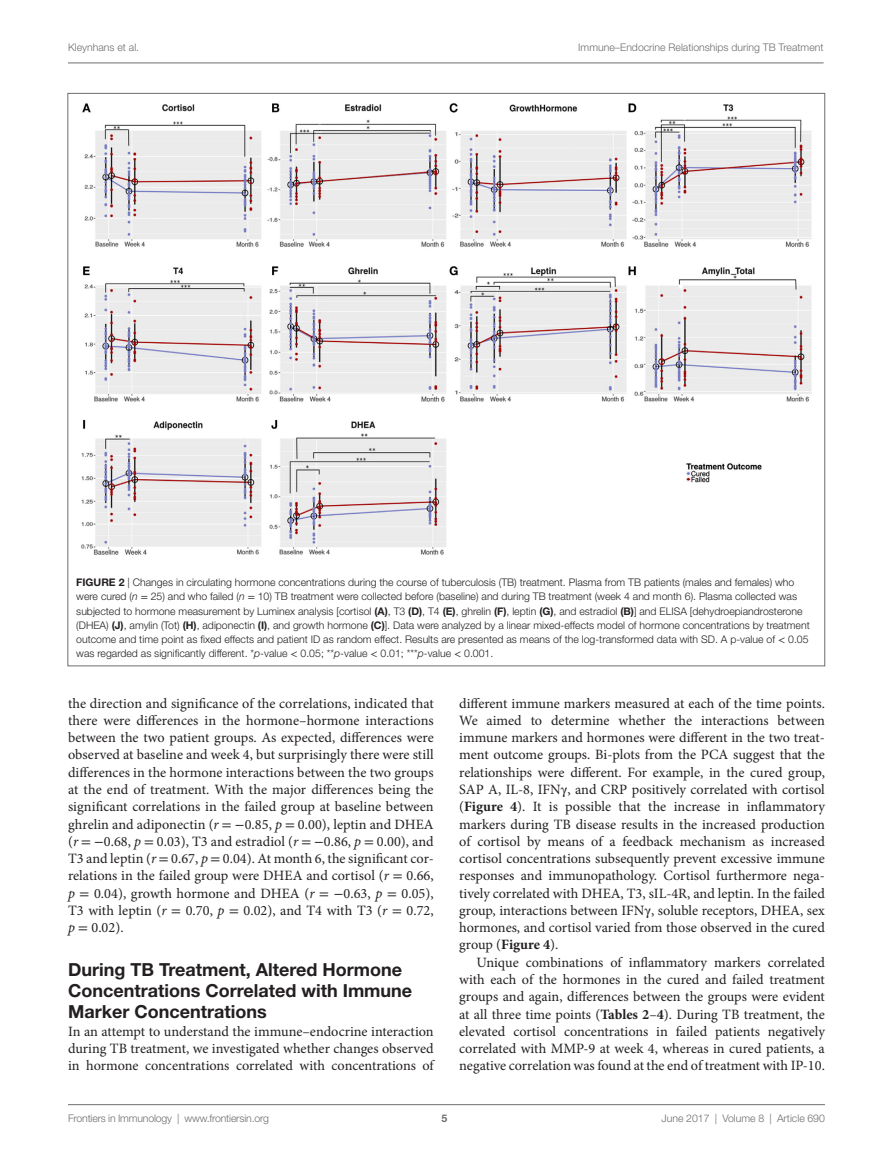
<style>
.page{position:relative;width:893px;height:1170px;background:#fff}
.page>*{position:absolute;margin:0;border:0;box-sizing:border-box;transform-origin:0 0}
.t1{font:700 18px/21px "Helvetica Neue LT Std";color:#231f20}
.t2{font:14.25px/17.2px "Minion Pro";color:#231f20;text-align:justify}
.t3{font:300 10.5px/14.2px "Helvetica Neue LT Std";color:#231f20}
.t4{font:300 10.5px "Helvetica Neue LT Std";color:#6c6d70}
.t5{font:700 10.5px "Helvetica Neue LT Std";color:#6c6d70}
.s1{font-weight:700}
.s2{font-style:italic}
.s3{font-family:"STIX General";font-weight:400}
.s4{font-family:"STIX General"}
</style>
<div class="page">
<img style="left:81px;top:103px;width:731px;height:452px">
<hr style="left:68px;top:1104px;width:757px;height:1px;background:#6c6d70">
<hr style="left:68px;top:63px;width:755px;height:1px;background:#6c6d70">
<p class="t4" style="left:68px;top:41px;width:73px">Kleynhans et al.</p>
<p class="t4" style="left:578px;top:41px;width:247px">Immune–Endocrine Relationships during TB Treatment</p>
<p class="t3" style="left:76px;top:575px;width:735px"><span class="s1">Figure 2</span> | Changes in circulating hormone concentrations during the course of tuberculosis (TB) treatment. Plasma from TB patients (males and females) who were cured (<span class="s2">n</span> <span class="s3">=</span> 25) and who failed (<span class="s2">n</span> <span class="s3">=</span> 10) TB treatment were collected before (baseline) and during TB treatment (week 4 and month 6). Plasma collected was subjected to hormone measurement by Luminex analysis [cortisol <span class="s1">(A)</span>, T3 <span class="s1">(D)</span>, T4 <span class="s1">(E)</span>, ghrelin <span class="s1">(F)</span>, leptin <span class="s1">(G)</span>, and estradiol <span class="s1">(B)</span>] and ELISA [dehydroepiandrosterone (DHEA) <span class="s1">(J)</span>, amylin (Tot) <span class="s1">(H)</span>, adiponectin <span class="s1">(I)</span>, and growth hormone <span class="s1">(C)</span>]. Data were analyzed by a linear mixed-effects model of hormone concentrations by treatment outcome and time point as fixed effects and patient ID as random effect. Results are presented as means of the log-transformed data with SD. A p-value of <span class="s3">&lt;</span> 0.05 was regarded as significantly different. *<span class="s2">p</span>-value <span class="s3">&lt;</span> 0.05; **<span class="s2">p</span>-value <span class="s3">&lt;</span> 0.01; ***<span class="s2">p</span>-value <span class="s3">&lt;</span> 0.001.</p>
<p class="t2" style="left:68px;top:694px;width:367px">the direction and significance of the correlations, indicated that there were differences in the hormone–hormone interactions between the two patient groups. As expected, differences were observed at baseline and week 4, but surprisingly there were still differences in the hormone interactions between the two groups at the end of treatment. With the major differences being the significant correlations in the failed group at baseline between ghrelin and adiponectin (<span class="s2">r</span> <span class="s4">= −</span>0.85, <span class="s2">p</span> <span class="s4">=</span> 0.00), leptin and DHEA (<span class="s2">r</span> <span class="s4">= −</span>0.68, <span class="s2">p</span> <span class="s4">=</span> 0.03), T3 and estradiol (<span class="s2">r</span> <span class="s4">= −</span>0.86, <span class="s2">p</span> <span class="s4">=</span> 0.00), and T3 and leptin (<span class="s2">r</span> <span class="s4">=</span> 0.67, <span class="s2">p</span> <span class="s4">=</span> 0.04). At month 6, the significant cor&shy;relations in the failed group were DHEA and cortisol (<span class="s2">r</span> <span class="s4">=</span> 0.66, <span class="s2">p</span> <span class="s4">=</span> 0.04), growth hormone and DHEA (<span class="s2">r</span> <span class="s4">= −</span>0.63, <span class="s2">p</span> <span class="s4">=</span> 0.05), T3 with leptin (<span class="s2">r</span> <span class="s4">=</span> 0.70, <span class="s2">p</span> <span class="s4">=</span> 0.02), and T4 with T3 (<span class="s2">r</span> <span class="s4">=</span> 0.72, <span class="s2">p</span> <span class="s4">=</span> 0.02).</p>
<p class="t1" style="left:68px;top:958px;width:346px">During TB Treatment, Altered Hormone<br>Concentrations Correlated with Immune<br>Marker Concentrations</p>
<p class="t2" style="left:68px;top:1022px;width:367px">In an attempt to understand the immune–endocrine interaction during TB treatment, we investigated whether changes observed in hormone concentrations correlated with concentrations of</p>
<p class="t2" style="left:459px;top:694px;width:367px">different immune markers measured at each of the time points.<br>We aimed to determine whether the interactions between immune markers and hormones were different in the two treat&shy;ment outcome groups. Bi-plots from the PCA suggest that the relationships were different. For example, in the cured group, SAP A, IL-8, IFN<span class="s4">γ</span>, and CRP positively correlated with cortisol (<span class="s1">Figure 4</span>). It is possible that the increase in inflammatory markers during TB disease results in the increased production of cortisol by means of a feedback mechanism as increased cortisol concentrations subsequently prevent excessive immune responses and immunopathology. Cortisol furthermore nega&shy;tively correlated with DHEA, T3, sIL-4R, and leptin. In the failed group, interactions between IFN<span class="s4">γ</span>, soluble receptors, DHEA, sex hormones, and cortisol varied from those observed in the cured group (<span class="s1">Figure 4</span>).</p>
<p class="t2" style="left:459px;top:953px;width:367px;text-indent:17px">Unique combinations of inflammatory markers correlated with each of the hormones in the cured and failed treatment groups and again, differences between the groups were evident at all three time points (<span class="s1">Tables 2</span>–<span class="s1">4</span>). During TB treatment, the elevated cortisol concentrations in failed patients negatively correlated with MMP-9 at week 4, whereas in cured patients, a negative correlation was found at the end of treatment with IP-10.</p>
<p class="t4" style="left:68px;top:1111px;width:203px">Frontiers in Immunology | www.frontiersin.org</p>
<p class="t4" style="left:662px;top:1111px;width:165px">June 2017 | Volume 8 | Article 690</p>
<p class="t5" style="left:441px;top:1111px;width:7px">5</p>
</div>
